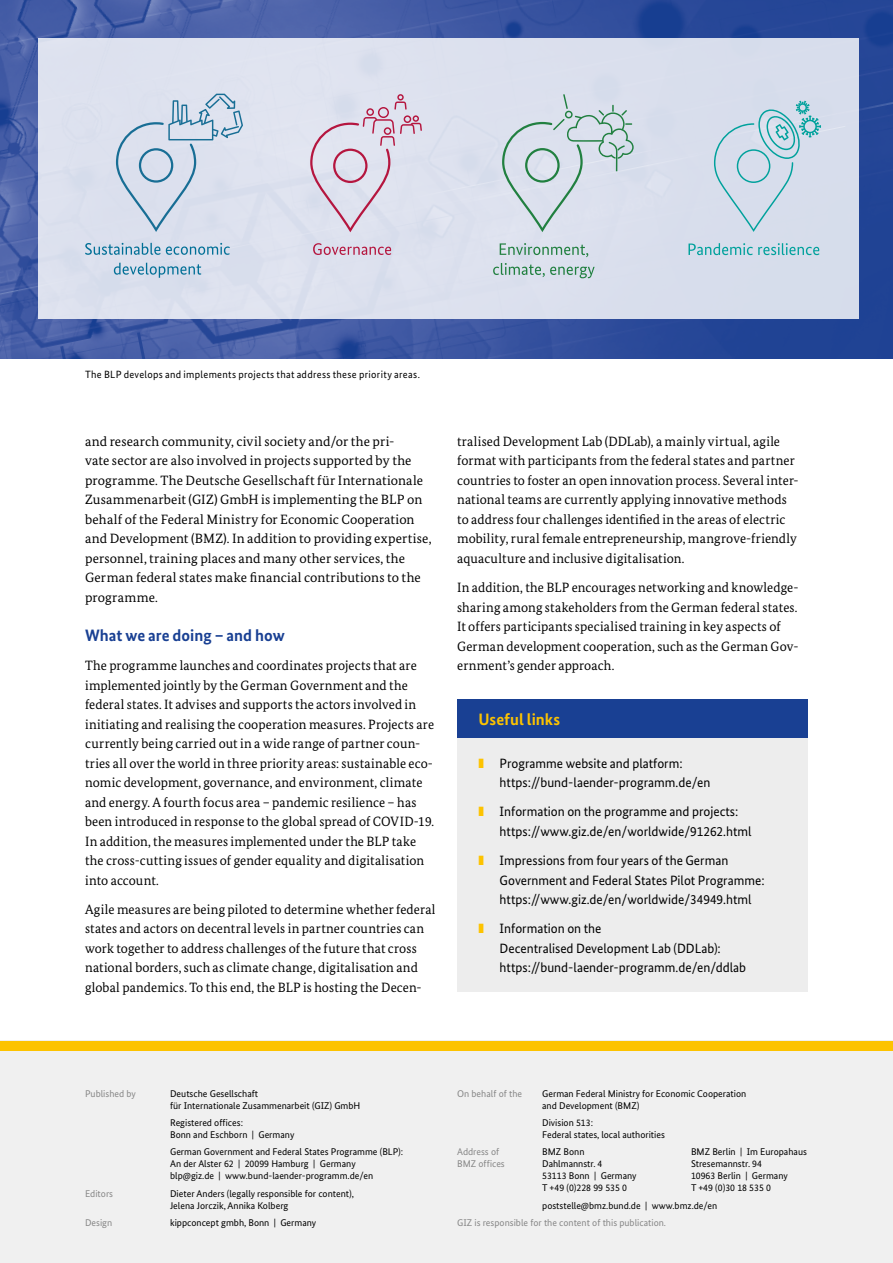
<style>
.page{position:relative;width:893px;height:1263px;background:#fff}
.page>*{position:absolute;margin:0;border:0;box-sizing:border-box;transform-origin:0 0}
.Head_zw{font:700 16.5px "Bundes Sans";letter-spacing:.005em;color:#194093}
.Head_zw-2{font:700 16.5px "Bundes Sans";letter-spacing:.005em;color:#fdc300}
.lauftext{font:13.5px/19.5px "Bundes Serif";letter-spacing:.01em;color:#000}
.t1{font:13.5px/19.5px "Bundes Sans";color:#000}
.bildnachweis{font:10.5px "Bundes Sans";letter-spacing:.03em;color:#000}
._03_impressum_grau{font:9.75px/12px "Bundes Sans";color:#000}
._03_impressum_grau-2{font:9.75px "Bundes Sans";color:#878787}
.s1{color:#fdc300}
</style>
<div class="page">
<img style="left:2px;top:2px;width:889px;height:356px">
<div style="left:38px;top:38px;width:821px;height:281px;background:#dbe0ee"></div>
<div style="left:457px;top:699px;width:351px;height:39px;background:#194093"></div>
<div style="left:457px;top:738px;width:351px;height:254px;background:#ededed"></div>
<div style="left:0;top:1041px;width:893px;height:222px;background:#f0f0f0"></div>
<div style="left:0;top:1041px;width:893px;height:9px;background:#fdc300"></div>
<svg style="left:85px;top:243px;width:145px;height:12px"></svg>
<svg style="left:114px;top:263px;width:87px;height:15px"></svg>
<svg style="left:116px;top:94px;width:127px;height:138px"></svg>
<svg style="left:313px;top:243px;width:78px;height:12px"></svg>
<svg style="left:310px;top:94px;width:112px;height:139px"></svg>
<svg style="left:500px;top:243px;width:88px;height:14px"></svg>
<svg style="left:493px;top:263px;width:102px;height:15px"></svg>
<svg style="left:502px;top:94px;width:132px;height:138px"></svg>
<svg style="left:714px;top:101px;width:107px;height:131px"></svg>
<svg style="left:688px;top:243px;width:131px;height:12px"></svg>
<p class="bildnachweis" style="left:85px;top:368px;width:336px">The BLP develops and implements projects that address these priority areas.</p>
<p class="lauftext" style="left:85px;top:431px;width:348px">and research community, civil society and/or the pri-<br>vate sector are also involved in projects supported by the programme. The Deutsche Gesellschaft für Internationale Zusammenarbeit (GIZ) GmbH is implementing the BLP on behalf of the Federal Ministry for Economic Cooperation and Development (BMZ). In addition to providing expertise, personnel, training places and many other services, the German federal states make financial contributions to the programme.</p>
<p class="Head_zw" style="left:85px;top:625px;width:201px">What we are doing – and how</p>
<p class="lauftext" style="left:85px;top:656px;width:351px">The programme launches and coordinates projects that are implemented jointly by the German Government and the federal states. It advises and supports the actors involved in initiating and realising the cooperation measures. Projects are currently being carried out in a wide range of partner coun&shy;tries all over the world in three priority areas: sustainable eco&shy;nomic development, governance, and environment, climate and energy. A fourth focus area – pandemic resilience – has been introduced in response to the global spread of COVID-19.<br>In addition, the measures implemented under the BLP take the cross-cutting issues of gender equality and digitalisation into account.</p>
<p class="lauftext" style="left:85px;top:899px;width:352px">Agile measures are being piloted to determine whether federal states and actors on decentral levels in partner countries can work together to address challenges of the future that cross national borders, such as climate change, digitalisation and global pandemics. To this end, the BLP is hosting the Decen-</p>
<p class="lauftext" style="left:457px;top:431px;width:343px">tralised Development Lab (DDLab), a mainly virtual, agile format with participants from the federal states and partner countries to foster an open innovation process. Several inter&shy;national teams are currently applying innovative methods to address four challenges identified in the areas of electric mobility, rural female entrepreneurship, mangrove-friendly aquaculture and inclusive digitalisation.</p>
<p class="lauftext" style="left:457px;top:578px;width:343px">In addition, the BLP encourages networking and knowledge&shy;sharing among stakeholders from the German federal states.<br>It offers participants specialised training in key aspects of German development cooperation, such as the German Gov&shy;ernment’s gender approach.</p>
<p class="Head_zw-2" style="left:478px;top:709px;width:83px">Useful links</p>
<p class="t1" style="left:500px;top:753px;width:212px;text-indent:-21px"><span class="s1">❚</span> Programme website and platform: https://bund-laender-programm.de/en</p>
<p class="t1" style="left:500px;top:802px;width:253px;text-indent:-21px"><span class="s1">❚</span> Information on the programme and projects: https://www.giz.de/en/worldwide/91262.html</p>
<p class="t1" style="left:500px;top:851px;width:266px;text-indent:-21px"><span class="s1">❚</span> Impressions from four years of the German<br>Government and Federal States Pilot Programme: https://www.giz.de/en/worldwide/34949.html</p>
<p class="t1" style="left:500px;top:919px;width:248px;text-indent:-21px"><span class="s1">❚</span> Information on the<br>Decentralised Development Lab (DDLab): https://bund-laender-programm.de/en/ddlab</p>
<p class="_03_impressum_grau-2" style="left:85px;top:1088px;width:52px">Published by</p>
<p class="_03_impressum_grau" style="left:170px;top:1087px;width:192px">Deutsche Gesellschaft<br>für Internationale Zusammenarbeit (GIZ) GmbH</p>
<p class="_03_impressum_grau" style="left:170px;top:1117px;width:126px">Registered offices:<br>Bonn and Eschborn | Germany</p>
<p class="_03_impressum_grau" style="left:170px;top:1146px;width:235px">German Government and Federal States Programme (BLP):<br>An der Alster 62 | 20099 Hamburg | Germany<br>blp@giz.de | www.bund-laender-programm.de/en</p>
<p class="_03_impressum_grau-2" style="left:85px;top:1187px;width:30px">Editors</p>
<p class="_03_impressum_grau" style="left:170px;top:1187px;width:185px">Dieter Anders (legally responsible for content),<br>Jelena Jorczik, Annika Kolberg</p>
<p class="_03_impressum_grau-2" style="left:85px;top:1216px;width:29px">Design</p>
<p class="_03_impressum_grau" style="left:170px;top:1216px;width:148px">kippconcept gmbh, Bonn | Germany</p>
<p class="_03_impressum_grau-2" style="left:457px;top:1088px;width:67px">On behalf of the</p>
<p class="_03_impressum_grau" style="left:542px;top:1087px;width:206px">German Federal Ministry for Economic Cooperation and Development (BMZ)</p>
<p class="_03_impressum_grau" style="left:542px;top:1117px;width:124px">Division 513:<br>Federal states, local authorities</p>
<p class="_03_impressum_grau-2" style="left:457px;top:1146px;width:44px">Address of</p>
<p class="_03_impressum_grau" style="left:542px;top:1146px;width:44px">BMZ Bonn</p>
<p class="_03_impressum_grau" style="left:691px;top:1146px;width:117px">BMZ Berlin | Im Europahaus</p>
<p class="_03_impressum_grau-2" style="left:457px;top:1158px;width:49px">BMZ offices</p>
<p class="_03_impressum_grau" style="left:542px;top:1158px;width:62px">Dahlmannstr. 4</p>
<p class="_03_impressum_grau" style="left:691px;top:1158px;width:72px">Stresemannstr. 94</p>
<p class="_03_impressum_grau" style="left:542px;top:1170px;width:96px">53113 Bonn | Germany</p>
<p class="_03_impressum_grau" style="left:691px;top:1170px;width:98px">10963 Berlin | Germany</p>
<p class="_03_impressum_grau" style="left:542px;top:1182px;width:86px">T +49 (0)228 99 535 0</p>
<p class="_03_impressum_grau" style="left:691px;top:1182px;width:81px">T +49 (0)30 18 535 0</p>
<p class="_03_impressum_grau" style="left:542px;top:1199px;width:177px">poststelle@bmz.bund.de | www.bmz.de/en</p>
<p class="_03_impressum_grau-2" style="left:457px;top:1216px;width:210px">GIZ is responsible for the content of this publication.</p>
</div>
